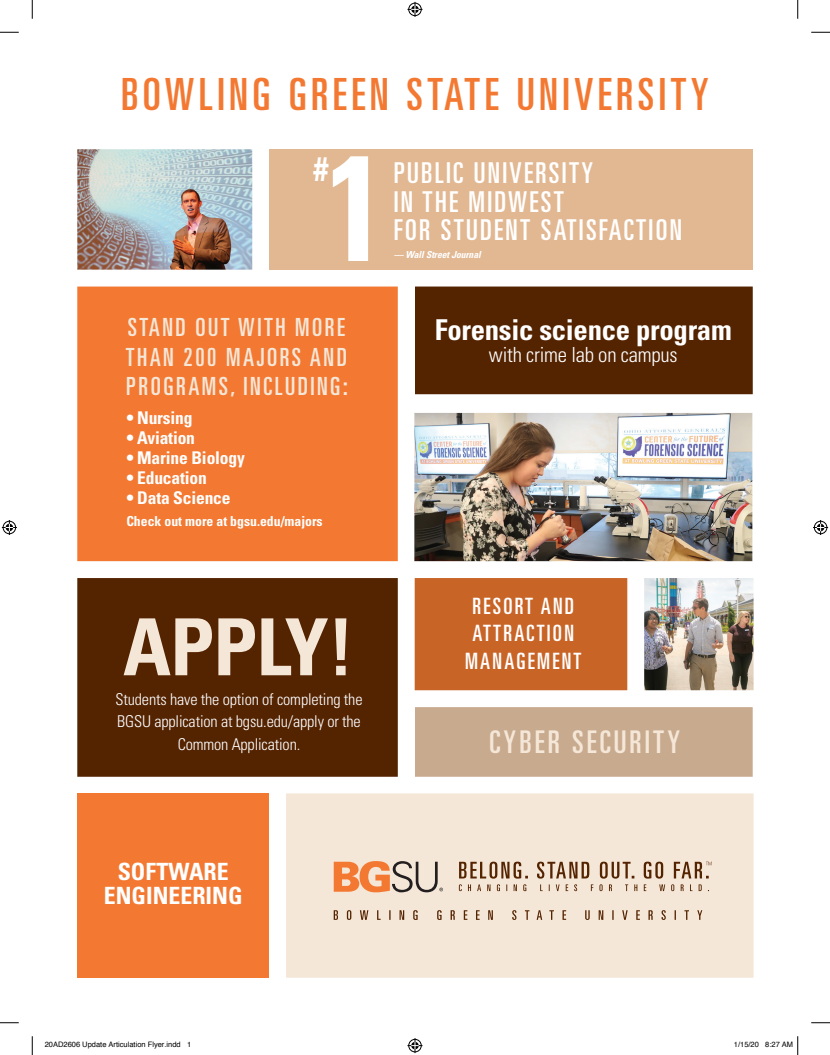
<style>
.page{position:relative;width:830px;height:1055px;background:#fff}
.page>*{position:absolute;margin:0;border:0;box-sizing:border-box;transform-origin:0 0}
.t1{font:700 condensed 78.75px "Univers LT Std";letter-spacing:-.01em;color:#f5e7d8}
.t2{font:ultra-condensed 44.38px "Univers LT Std";letter-spacing:.1em;color:#f37932}
.t3{font:700 condensed 33.88px "Univers LT Std";color:#fff}
.t4{font:ultra-condensed 31.25px "Univers LT Std";letter-spacing:.1em;color:#f5e7d8}
.t5{font:ultra-condensed 28.75px/28.4px "Univers LT Std";letter-spacing:.08em;color:#fff}
.t6{font:700 condensed 28.75px "Univers LT Std";letter-spacing:-.01em;color:#fff}
.t7{font:ultra-condensed 25px/29.2px "Univers LT Std";letter-spacing:.1em;color:#f5e7d8;text-align:justify}
.t8{font:700 condensed 23.75px/23.6px "Univers LT Std";color:#fff;text-align:center}
.t9{font:ultra-condensed 22.5px/27.5px "Univers LT Std";letter-spacing:.1em;color:#fff;text-align:center}
.t10{font:300 condensed 20.88px "Univers LT Std";letter-spacing:-.01em;color:#fff}
.t11{font:700 condensed 17.5px "Univers LT Std";letter-spacing:-.01em;color:#fff}
.t12{font:300 condensed 16.25px/22.5px "Univers LT Std";letter-spacing:-.01em;color:#fff;text-align:center}
.t13{font:700 condensed 13.75px "Univers LT Std";color:#fff}
.t14{font:italic 700 condensed 9.62px "Univers LT Std";letter-spacing:-.01em;color:#fff}
.t15{font:7.5px "Helvetica";color:#000}
</style>
<div class="page">
<div style="left:286px;top:793px;width:467px;height:184px;background:#f5e7d8"></div>
<svg style="left:334px;top:910px;width:368px;height:10px;background:#d9c5b3"></svg>
<svg style="left:334px;top:861px;width:109px;height:31px;background:#dba887"></svg>
<svg style="left:459px;top:861px;width:252px;height:17px;background:#c0a791"></svg>
<svg style="left:459px;top:884px;width:250px;height:7px;background:#dbc8b6"></svg>
<div style="left:269px;top:149px;width:483px;height:121px;background:#e2b893"></div>
<div style="left:77px;top:578px;width:321px;height:198px;background:#542300"></div>
<div style="left:77px;top:286px;width:321px;height:275px;background:#f37932"></div>
<div style="left:415px;top:286px;width:337px;height:108px;background:#542300"></div>
<img style="left:77px;top:149px;width:175px;height:121px">
<div style="left:77px;top:793px;width:192px;height:184px;background:#f37932"></div>
<div style="left:415px;top:707px;width:337px;height:69px;background:#c8aa8f"></div>
<div style="left:414px;top:578px;width:213px;height:112px;background:#c96427"></div>
<img style="left:414px;top:413px;width:338px;height:148px">
<img style="left:644px;top:578px;width:109px;height:112px">
<svg style="left:333px;top:156px;width:35px;height:105px"></svg>
<svg style="left:0;top:31px;width:19px;height:2px"></svg>
<svg style="left:811px;top:31px;width:18px;height:2px"></svg>
<svg style="left:0;top:1022px;width:19px;height:1px"></svg>
<svg style="left:811px;top:1022px;width:18px;height:1px"></svg>
<svg style="left:31px;top:0;width:2px;height:19px"></svg>
<svg style="left:31px;top:1036px;width:2px;height:18px"></svg>
<svg style="left:797px;top:0;width:1px;height:19px"></svg>
<svg style="left:407px;top:2px;width:15px;height:15px"></svg>
<svg style="left:407px;top:1038px;width:15px;height:15px"></svg>
<svg style="left:2px;top:520px;width:15px;height:15px"></svg>
<svg style="left:813px;top:520px;width:15px;height:15px"></svg>
<svg style="left:797px;top:1036px;width:1px;height:18px"></svg>
<h2 class="t2" style="left:121px;top:69px;width:589px">BOWLING GREEN STATE UNIVERSITY</h2>
<h3 class="t3" style="left:313px;top:148px;width:17px">#</h3>
<h3 class="t7" style="left:126px;top:313px;width:223px">STAND OUT WITH MORE THAN 200 MAJORS AND PROGRAMS, INCLUDING:</h3>
<p class="t11" style="left:126px;top:406px;width:68px">• Nursing</p>
<p class="t11" style="left:126px;top:426px;width:70px">• Aviation</p>
<p class="t11" style="left:126px;top:446px;width:120px">• Marine Biology</p>
<p class="t11" style="left:126px;top:466px;width:82px">• Education</p>
<p class="t11" style="left:126px;top:486px;width:106px">• Data Science</p>
<p class="t13" style="left:126px;top:512px;width:198px">Check out more at bgsu.edu/majors</p>
<h1 class="t1" style="left:123px;top:599px;width:232px">APPLY!</h1>
<p class="t12" style="left:115px;top:688px;width:248px">Students have the option of completing the<br>BGSU application at bgsu.edu/apply or the<br>Common Application.</p>
<h3 class="t5" style="left:394px;top:159px;width:289px">PUBLIC UNIVERSITY<br>IN THE MIDWEST<br>FOR STUDENT SATISFACTION</h3>
<p class="t14" style="left:394px;top:249px;width:88px">— Wall Street Journal</p>
<h3 class="t6" style="left:435px;top:312px;width:298px">Forensic science program</h3>
<p class="t10" style="left:489px;top:342px;width:190px">with crime lab on campus</p>
<h3 class="t9" style="left:465px;top:592px;width:118px">RESORT AND<br>ATTRACTION<br>MANAGEMENT</h3>
<h3 class="t4" style="left:489px;top:723px;width:192px">CYBER SECURITY</h3>
<h3 class="t8" style="left:104px;top:859px;width:140px">SOFTWARE<br>ENGINEERING</h3>
<p class="t15" style="left:45px;top:1039px;width:148px">20AD2606 Update Articulation Flyer.indd 1</p>
<p class="t15" style="left:733px;top:1039px;width:61px">1/15/20 8:27 AM</p>
</div>
